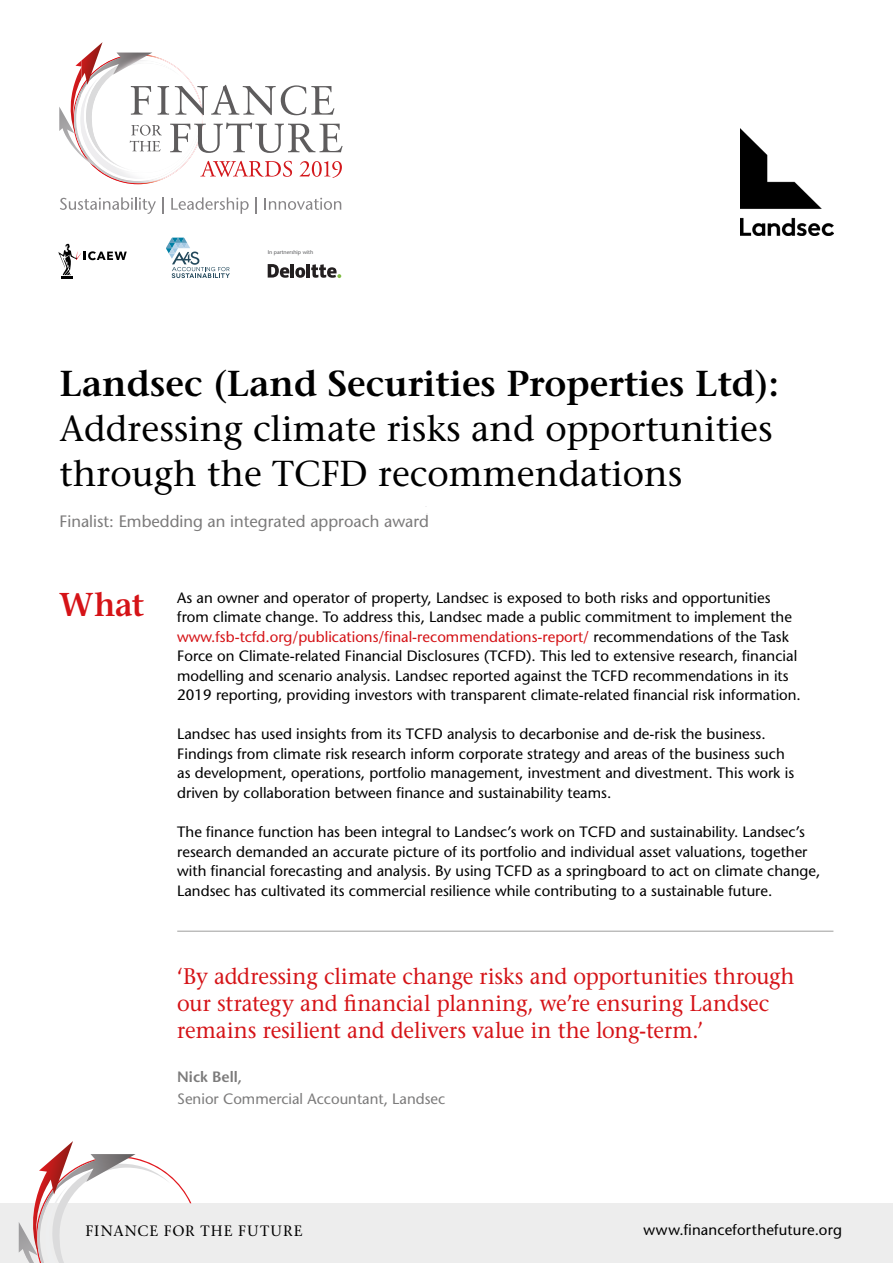
<style>
.page{position:relative;width:893px;height:1263px;background:#fff}
.page>*{position:absolute;margin:0;border:0;box-sizing:border-box;transform-origin:0 0}
.t1{font:36px/45px "Stone Serif";color:#000}
.t2{font:600 36px "Stone Serif";color:#000}
.t3{font:22.5px/27px "Stone Serif";letter-spacing:-.005em;color:#d51317;scale:.95 1}
.t4{font:16.5px "Stone Sans";color:#7c7b7b}
.t5{font:15px/19.5px "Stone Sans";color:#000}
.t6{font:15px "Stone Sans";color:#7c7b7b}
.t7{font:15px "Stone Serif";letter-spacing:.07em;color:#000}
.t8{font:600 15px "Stone Sans";color:#7c7b7b}
.t9{font:5.4px "Stone Sans";color:#595a5c}
.s1{font-family:"Stone Serif";font-weight:600;font-size:33px;color:#d51317}
.s2{color:#d51317}
</style>
<div class="page">
<div style="left:0;top:1203px;width:893px;height:60px;background:#ededed"></div>
<svg style="left:19px;top:1141px;width:172px;height:122px"></svg>
<img style="left:89px;top:42px;width:14px;height:12px">
<svg style="left:60px;top:197px;width:96px;height:17px"></svg>
<svg style="left:162px;top:197px;width:1px;height:17px"></svg>
<svg style="left:171px;top:197px;width:78px;height:17px"></svg>
<svg style="left:256px;top:197px;width:1px;height:17px"></svg>
<svg style="left:265px;top:198px;width:76px;height:12px"></svg>
<svg style="left:166px;top:238px;width:64px;height:40px"></svg>
<hr style="left:291px;top:264px;width:3px;height:14px;background:#231f20">
<svg style="left:295px;top:264px;width:46px;height:14px"></svg>
<svg style="left:268px;top:264px;width:21px;height:14px"></svg>
<svg style="left:59px;top:244px;width:68px;height:34px"></svg>
<svg style="left:59px;top:54px;width:284px;height:131px"></svg>
<hr style="left:177px;top:931px;width:656px;height:1px;background:#9d9d9c">
<img style="left:741px;top:129px;width:92px;height:107px">
<p class="t9" style="left:268px;top:249px;width:47px">In partnership with</p>
<h1 class="t2" style="left:60px;top:362px;width:721px">Landsec (Land Securities Properties Ltd):</h1>
<h1 class="t1" style="left:60px;top:406px;width:715px">Addressing climate risks and opportunities through the TCFD recommendations</h1>
<p class="t4" style="left:60px;top:511px;width:371px">Finalist: Embedding an integrated approach award</p>
<p class="t5" style="left:177px;top:588px;width:625px;text-indent:-118px"><span class="s1">What</span> As an owner and operator of property, Landsec is exposed to both risks and opportunities from climate change. To address this, Landsec made a public commitment to implement the <span class="s2">www.fsb-tcfd.org/publications/final-recommendations-report/</span> recommendations of the Task Force on Climate-related Financial Disclosures (TCFD). This led to extensive research, financial modelling and scenario analysis. Landsec reported against the TCFD recommendations in its 2019 reporting, providing investors with transparent climate-related financial risk information.</p>
<p class="t5" style="left:177px;top:724px;width:618px">Landsec has used insights from its TCFD analysis to decarbonise and de-risk the business.<br>Findings from climate risk research inform corporate strategy and areas of the business such as development, operations, portfolio management, investment and divestment. This work is driven by collaboration between finance and sustainability teams.</p>
<p class="t5" style="left:177px;top:822px;width:645px">The finance function has been integral to Landsec’s work on TCFD and sustainability. Landsec’s research demanded an accurate picture of its portfolio and individual asset valuations, together with financial forecasting and analysis. By using TCFD as a springboard to act on climate change, Landsec has cultivated its commercial resilience while contributing to a sustainable future.</p>
<h2 class="t3" style="left:177px;top:963px;width:651px">‘By addressing climate change risks and opportunities through our strategy and financial planning, we’re ensuring Landsec remains resilient and delivers value in the long-term.’</h2>
<p class="t8" style="left:177px;top:1068px;width:66px">Nick Bell,</p>
<p class="t6" style="left:177px;top:1090px;width:270px">Senior Commercial Accountant, Landsec</p>
<p class="t7" style="left:85px;top:1222px;width:219px">FINANCE FOR THE FUTURE</p>
<p class="t5" style="left:643px;top:1220px;width:200px">www.financeforthefuture.org</p>
</div>
